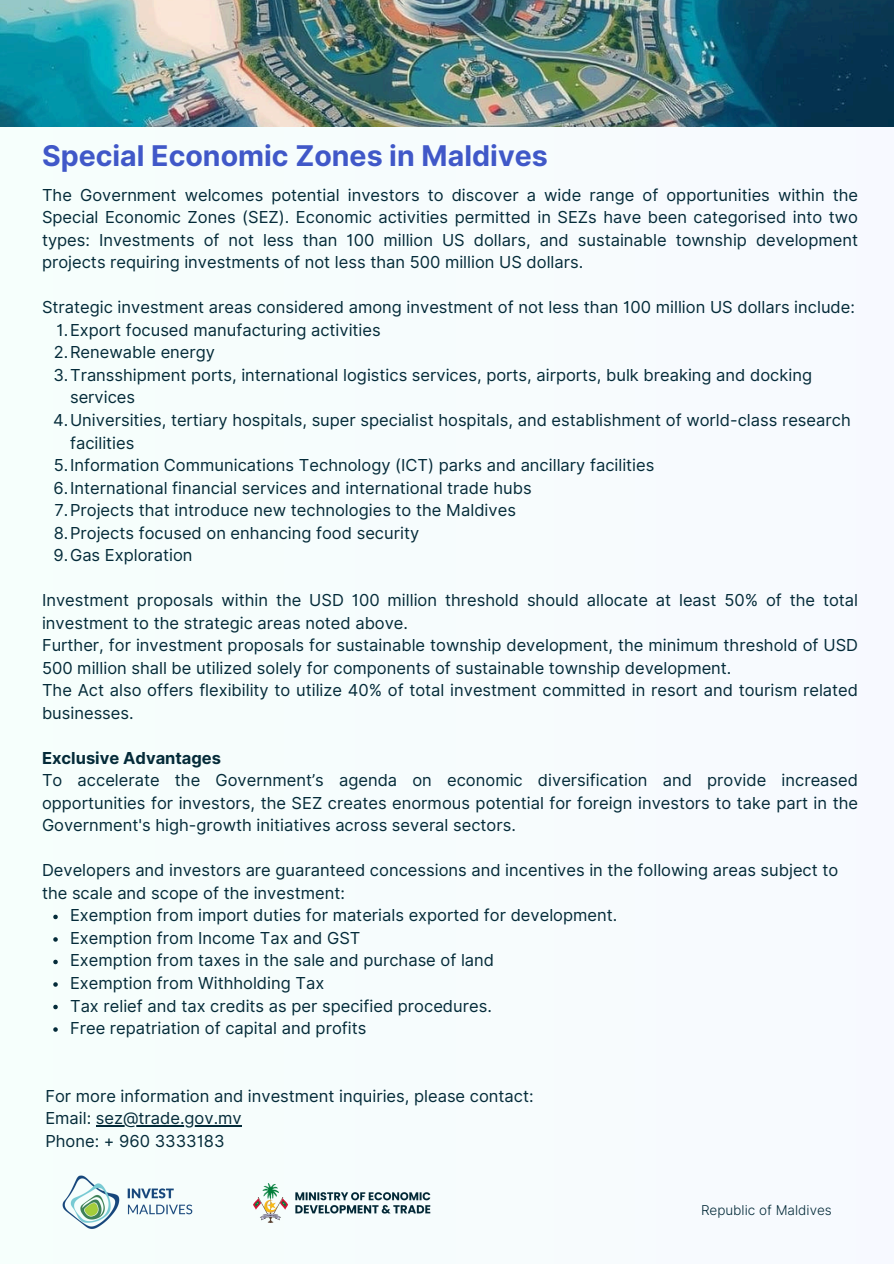
<style>
.page{position:relative;width:894px;height:1264px;background:#fff}
.page>*{position:absolute;margin:0;border:0;box-sizing:border-box;transform-origin:0 0}
.t1{font:700 28.5px "Inter";color:#4058c8}
.t2{font:16.5px/22.5px "Inter";color:#042b39}
.t3{font:300 13.5px "Inter";color:#042b39}
.s1{font-weight:700}
</style>
<div class="page">
<div style="left:0;top:0;width:893px;height:1263px;background:#f6fcfd"></div>
<img style="left:0;top:0;width:893px;height:126px">
<img style="left:62px;top:1175px;width:131px;height:54px">
<img style="left:254px;top:1183px;width:176px;height:39px">
<svg style="left:53px;top:914px;width:5px;height:5px"></svg>
<svg style="left:53px;top:937px;width:5px;height:4px"></svg>
<svg style="left:53px;top:959px;width:5px;height:5px"></svg>
<svg style="left:53px;top:982px;width:5px;height:4px"></svg>
<svg style="left:53px;top:1004px;width:5px;height:5px"></svg>
<svg style="left:53px;top:1027px;width:5px;height:4px"></svg>
<hr style="left:96px;top:1125px;width:146px;height:1px;background:#042b39">
<p class="t1" style="left:42px;top:138px;width:507px">Special Economic Zones in Maldives</p>
<h2 class="t2" style="left:42px;top:183px;width:817px;text-align:justify">The Government welcomes potential investors to discover a wide range of opportunities within the Special Economic Zones (SEZ). Economic activities permitted in SEZs have been categorised into two types: Investments of not less than 100 million US dollars, and sustainable township development projects requiring investments of not less than 500 million US dollars.</h2>
<h2 class="t2" style="left:42px;top:296px;width:814px">Strategic investment areas considered among investment of not less than 100 million US dollars include:</h2>
<p class="t2" style="left:57px;top:319px;width:325px">1.Export focused manufacturing activities</p>
<p class="t2" style="left:54px;top:341px;width:163px">2.Renewable energy</p>
<p class="t2" style="left:70px;top:364px;width:743px;text-indent:-17px">3.Transshipment ports, international logistics services, ports, airports, bulk breaking and docking services</p>
<p class="t2" style="left:70px;top:409px;width:782px;text-indent:-17px">4.Universities, tertiary hospitals, super specialist hospitals, and establishment of world-class research facilities</p>
<p class="t2" style="left:54px;top:454px;width:602px">5.Information Communications Technology (ICT) parks and ancillary facilities</p>
<p class="t2" style="left:54px;top:476px;width:479px">6.International financial services and international trade hubs</p>
<p class="t2" style="left:54px;top:499px;width:463px">7.Projects that introduce new technologies to the Maldives</p>
<p class="t2" style="left:54px;top:521px;width:367px">8.Projects focused on enhancing food security</p>
<p class="t2" style="left:54px;top:544px;width:140px">9.Gas Exploration</p>
<h2 class="t2" style="left:42px;top:589px;width:817px">Investment proposals within the USD 100 million threshold should allocate at least 50% of the total investment to the strategic areas noted above.<br>Further, for investment proposals for sustainable township development, the minimum threshold of USD 500 million shall be utilized solely for components of sustainable township development.<br>The Act also offers flexibility to utilize 40% of total investment committed in resort and tourism related businesses.</h2>
<h2 class="t2" style="left:42px;top:746px;width:817px"><span class="s1">Exclusive Advantages<br></span>To accelerate the Government’s agenda on economic diversification and provide increased opportunities for investors, the SEZ creates enormous potential for foreign investors to take part in the Government's high-growth initiatives across several sectors.</h2>
<h2 class="t2" style="left:42px;top:859px;width:797px">Developers and investors are guaranteed concessions and incentives in the following areas subject to the scale and scope of the investment:</h2>
<p class="t2" style="left:70px;top:904px;width:548px">Exemption from import duties for materials exported for development.</p>
<p class="t2" style="left:70px;top:926px;width:292px">Exemption from Income Tax and GST</p>
<p class="t2" style="left:70px;top:949px;width:425px">Exemption from taxes in the sale and purchase of land</p>
<p class="t2" style="left:70px;top:971px;width:255px">Exemption from Withholding Tax</p>
<p class="t2" style="left:70px;top:994px;width:423px">Tax relief and tax credits as per specified procedures.</p>
<p class="t2" style="left:70px;top:1016px;width:298px">Free repatriation of capital and profits</p>
<p class="t2" style="left:45px;top:1084px;width:489px">For more information and investment inquiries, please contact:<br>Email: sez@trade.gov.mv</p>
<p class="t2" style="left:45px;top:1129px;width:181px">Phone: + 960 3333183</p>
<h2 class="t3" style="left:700px;top:1201px;width:132px">Republic of Maldives</h2>
</div>
